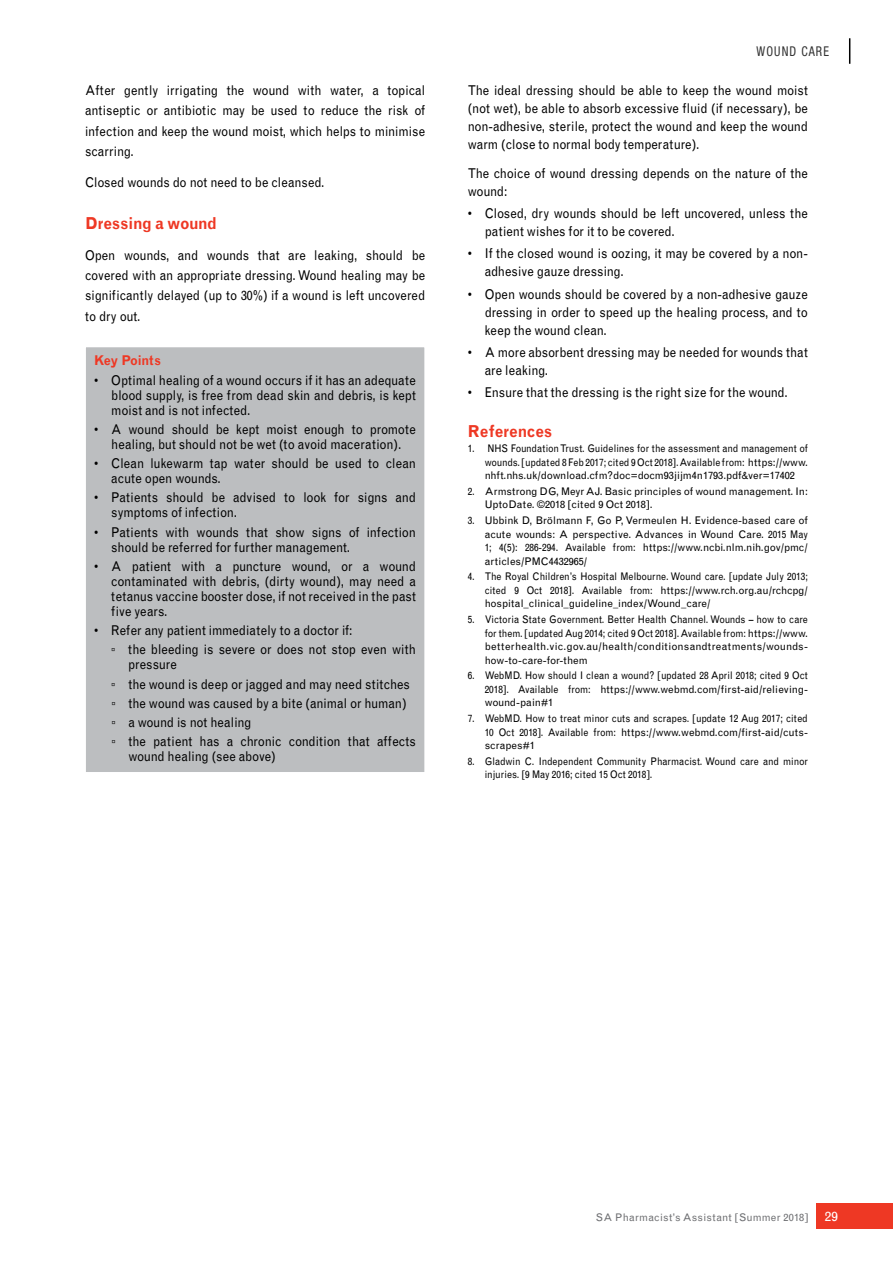
<style>
.page{position:relative;width:893px;height:1263px;background:#fff}
.page>*{position:absolute;margin:0;border:0;box-sizing:border-box;transform-origin:0 0}
.t1{font:700 16.5px "Grotesque";color:#ee3824;scale:.9 1}
.t2{font:13.5px/18px "Grotesque";letter-spacing:-.005em;color:#000;scale:.9 1}
.t3{font:condensed 13.5px "Helvetica Neue LT Std";letter-spacing:.09em;color:#000;scale:.9 1}
.t4{font:700 13.5px "Grotesque";letter-spacing:-.025em;color:#ee3824;scale:.9 1}
.t5{font:10.5px/13.5px "Grotesque";color:#000;text-align:justify;scale:.9 1}
.t6{font:10.5px "Grotesque";letter-spacing:.02em;color:#6d6e71}
.s1{font-family:"Arial"}
.s2{font-size:13.5px;color:#fff}
</style>
<div class="page">
<svg style="left:849px;top:38px;width:1px;height:26px"></svg>
<div style="left:816px;top:1203px;width:77px;height:26px;background:#ee3824"></div>
<div style="left:85px;top:347px;width:340px;height:425px;background:#bcbec0"></div>
<div style="left:85px;top:346px;width:340px;height:427px;border:1px solid #fff"></div>
<p class="t2" style="left:85px;top:80px;width:379px;line-height:20.4px;text-align:justify">After gently irrigating the wound with water, a topical antiseptic or antibiotic may be used to reduce the risk of infection and keep the wound moist, which helps to minimise scarring.</p>
<p class="t2" style="left:85px;top:173px;width:268px">Closed wounds do not need to be cleansed.</p>
<p class="t1" style="left:85px;top:213px;width:148px">Dressing a wound</p>
<p class="t2" style="left:85px;top:245px;width:379px;line-height:20.4px;text-align:justify">Open wounds, and wounds that are leaking, should be covered with an appropriate dressing. Wound healing may be significantly delayed (up to 30%) if a wound is left uncovered to dry out.</p>
<p class="t4" style="left:94px;top:353px;width:76px">Key Points</p>
<p class="t2" style="left:111px;top:373px;width:340px;line-height:15px;text-align:justify;text-indent:-17px">• Optimal healing of a wound occurs if it has an adequate blood supply, is free from dead skin and debris, is kept moist and is not infected.</p>
<p class="t2" style="left:94px;top:422px;width:359px;line-height:15px;text-align:center">• A wound should be kept moist enough to promote healing, but should not be wet (to avoid maceration).</p>
<p class="t2" style="left:111px;top:456px;width:340px;line-height:15px;text-indent:-17px">• Clean lukewarm tap water should be used to clean acute open wounds.</p>
<p class="t2" style="left:111px;top:490px;width:340px;line-height:15px;text-indent:-17px">• Patients should be advised to look for signs and symptoms of infection.</p>
<p class="t2" style="left:111px;top:525px;width:340px;line-height:15px;text-indent:-17px">• Patients with wounds that show signs of infection should be referred for further management.</p>
<p class="t2" style="left:111px;top:559px;width:340px;line-height:15px;text-align:justify;text-indent:-17px">• A patient with a puncture wound, or a wound contaminated with debris, (dirty wound), may need a tetanus vaccine booster dose, if not received in the past five years.</p>
<p class="t2" style="left:111px;top:621px;width:340px;line-height:19.2px;text-indent:-17px">• Refer any patient immediately to a doctor if:<br><span class="s1">▫</span> the bleeding is severe or does not stop even with</p>
<p class="t2" style="left:111px;top:655px;width:340px;line-height:19.2px;text-indent:17px">pressure<br><span class="s1">▫</span> the wound is deep or jagged and may need stitches <span class="s1">▫</span> the wound was caused by a bite (animal or human)<br><span class="s1">▫</span> a wound is not healing<br><span class="s1">▫</span> the patient has a chronic condition that affects</p>
<p class="t2" style="left:128px;top:748px;width:165px">wound healing (see above)</p>
<p class="t3" style="left:757px;top:43px;width:82px">WOUND CARE</p>
<p class="t2" style="left:468px;top:81px;width:379px;text-align:justify">The ideal dressing should be able to keep the wound moist (not wet), be able to absorb excessive fluid (if necessary), be non-adhesive, sterile, protect the wound and keep the wound warm (close to normal body temperature).</p>
<p class="t2" style="left:468px;top:164px;width:379px">The choice of wound dressing depends on the nature of the wound:</p>
<p class="t2" style="left:485px;top:204px;width:361px;text-indent:-17px">• Closed, dry wounds should be left uncovered, unless the patient wishes for it to be covered.</p>
<p class="t2" style="left:485px;top:245px;width:361px;text-indent:-17px">• If the closed wound is oozing, it may be covered by a non&shy;adhesive gauze dressing.</p>
<p class="t2" style="left:485px;top:285px;width:361px;text-align:justify;text-indent:-17px">• Open wounds should be covered by a non-adhesive gauze dressing in order to speed up the healing process, and to keep the wound clean.</p>
<p class="t2" style="left:485px;top:343px;width:361px;text-indent:-17px">• A more absorbent dressing may be needed for wounds that are leaking.</p>
<p class="t2" style="left:468px;top:384px;width:357px">• Ensure that the dressing is the right size for the wound.</p>
<p class="t1" style="left:468px;top:421px;width:95px">References</p>
<p class="t5" style="left:485px;top:442px;width:361px;text-indent:-17px">1. NHS Foundation Trust. Guidelines for the assessment and management of wounds. [updated 8 Feb 2017; cited 9 Oct 2018]. Available from: https://www. nhft.nhs.uk/download.cfm?doc=docm93jijm4n1793.pdf&amp;ver=17402</p>
<p class="t5" style="left:485px;top:485px;width:361px;text-indent:-17px">2. Armstrong DG, Meyr AJ. Basic principles of wound management. In:<br>UptoDate. ©2018 [cited 9 Oct 2018].</p>
<p class="t5" style="left:485px;top:514px;width:361px;text-indent:-17px">3. Ubbink D, Brölmann F, Go P, Vermeulen H. Evidence-based care of acute wounds: A perspective. Advances in Wound Care. 2015 May 1; 4(5): 286-294. Available from: https://www.ncbi.nlm.nih.gov/pmc/ articles/PMC4432965/</p>
<p class="t5" style="left:485px;top:570px;width:361px;text-indent:-17px">4. The Royal Children’s Hospital Melbourne. Wound care. [update July 2013; cited 9 Oct 2018]. Available from: https://www.rch.org.au/rchcpg/ hospital_clinical_guideline_index/Wound_care/</p>
<p class="t5" style="left:485px;top:613px;width:361px;text-indent:-17px">5. Victoria State Government. Better Health Channel. Wounds – how to care for them. [updated Aug 2014; cited 9 Oct 2018]. Available from: https://www. betterhealth.vic.gov.au/health/conditionsandtreatments/wounds&shy;how-to-care-for-them</p>
<p class="t5" style="left:485px;top:669px;width:361px;text-indent:-17px">6. WebMD. How should I clean a wound? [updated 28 April 2018; cited 9 Oct 2018]. Available from: https://www.webmd.com/first-aid/relieving&shy;wound-pain#1</p>
<p class="t5" style="left:485px;top:712px;width:361px;text-indent:-17px">7. WebMD. How to treat minor cuts and scrapes. [update 12 Aug 2017; cited 10 Oct 2018]. Available from: https://www.webmd.com/first-aid/cuts&shy;scrapes#1</p>
<p class="t5" style="left:485px;top:754px;width:361px;text-indent:-17px">8. Gladwin C. Independent Community Pharmacist. Wound care and minor injuries. [9 May 2016; cited 15 Oct 2018].</p>
<p class="t6" style="left:596px;top:1211px;width:244px">SA Pharmacist’s Assistant [Summer 2018] <span class="s2">29</span></p>
</div>
